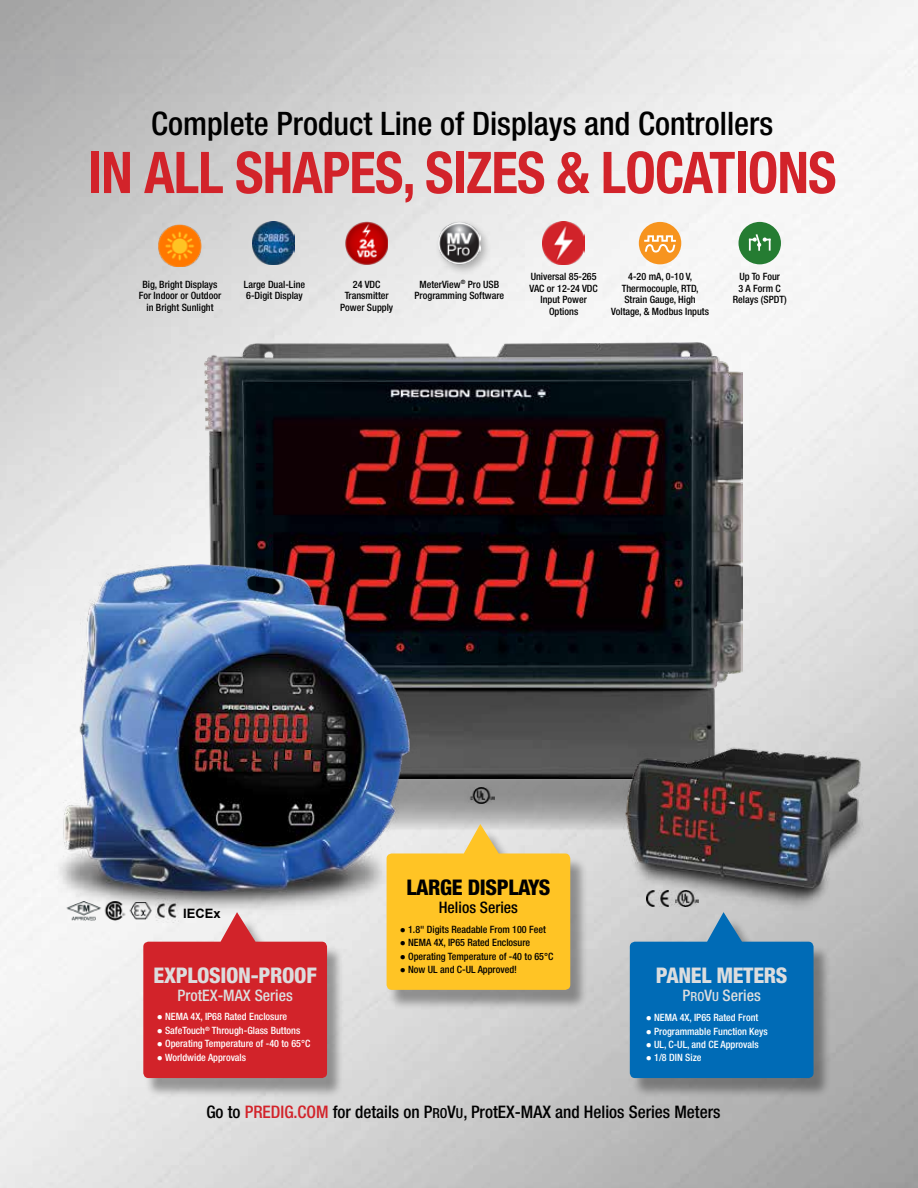
<style>
.page{position:relative;width:918px;height:1188px;background:#fff}
.page>*{position:absolute;margin:0;border:0;box-sizing:border-box;transform-origin:0 0}
.t1{font:700 condensed 57.6px "Helvetica Neue LT Std";letter-spacing:-.015em;color:#d2232a;scale:.95 1}
.t2{font:500 condensed 32.4px "Helvetica Neue LT Std";color:#000}
.t3{font:800 condensed 21.6px "Helvetica Neue LT Std";letter-spacing:-.015em;color:#dcddde}
.t4{font:800 condensed 21.6px "Helvetica Neue LT Std";letter-spacing:-.015em;color:#000}
.t5{font:500 condensed 17.25px "Helvetica Neue LT Std";color:#000}
.t6{font:500 condensed 15.9px "Helvetica Neue LT Std";color:#dcddde}
.t7{font:500 condensed 15.9px "Helvetica Neue LT Std";color:#000}
.t8{font:700 12.9px "Arial";color:#000}
.t9{font:500 condensed 10.05px/11.6px "Helvetica Neue LT Std";color:#000;text-align:center}
.t10{font:500 condensed 10.05px "Helvetica Neue LT Std";color:#fff}
.s1{font-family:"Arial Narrow";font-weight:400;font-stretch:normal}
.s2{font-family:"Helvetica Neue LT Std Md Cn SC800";font-weight:400;font-stretch:normal}
.s3{font-family:"Helvetica Neue LT Std Md Cn SC800";font-weight:400;font-stretch:normal;font-size:12.6px}
.s4{color:#d2232a}
.s5{font-family:"Helvetica Neue LT Std Md Cn SC800";font-weight:400;font-stretch:normal;font-size:13.8px}
</style>
<div class="page">
<img style="left:0;top:0;width:918px;height:1188px">
<svg style="left:420px;top:779px;width:177px;height:52px;background:#9f9f9f"></svg>
<img style="left:205px;top:343px;width:537px;height:436px">
<img style="left:55px;top:564px;width:365px;height:370px">
<img style="left:597px;top:725px;width:266px;height:185px">
<div style="left:631px;top:917px;width:200px;height:181px;background:#000;opacity:.35"></div>
<svg style="left:630px;top:912px;width:184px;height:166px;background:#2079b8"></svg>
<div style="left:387px;top:829px;width:201px;height:181px;background:#000;opacity:.35"></div>
<svg style="left:387px;top:824px;width:183px;height:166px;background:#fac843"></svg>
<img style="left:64px;top:898px;width:89px;height:25px">
<img style="left:156px;top:898px;width:22px;height:14px">
<img style="left:646px;top:891px;width:52px;height:16px">
<img style="left:467px;top:787px;width:27px;height:16px">
<img style="left:159px;top:224px;width:42px;height:43px">
<img style="left:346px;top:222px;width:42px;height:42px">
<img style="left:252px;top:222px;width:43px;height:42px">
<div style="left:435px;top:219px;width:57px;height:57px;background:#000;opacity:.3"></div>
<img style="left:439px;top:222px;width:41px;height:42px">
<div style="left:739px;top:222px;width:42px;height:42px;background:#257c32;border-radius:50%"></div>
<svg style="left:749px;top:234px;width:22px;height:17px"></svg>
<div style="left:639px;top:222px;width:42px;height:42px;background:#f7941e;border-radius:50%"></div>
<svg style="left:644px;top:235px;width:32px;height:18px"></svg>
<img style="left:542px;top:222px;width:43px;height:43px">
<div style="left:144px;top:917px;width:201px;height:181px;background:#000;opacity:.35"></div>
<svg style="left:143px;top:912px;width:184px;height:166px;background:#d64349"></svg>
<h2 class="t2" style="left:151px;top:105px;width:623px">Complete Product Line of Displays and Controllers</h2>
<h1 class="t1" style="left:88px;top:138px;width:789px">IN ALL SHAPES, SIZES &amp; LOCATIONS</h1>
<p class="t9" style="left:530px;top:271px;width:70px">Universal 85-265<br>VAC or 12-24 VDC<br>Input Power<br>Options</p>
<p class="t9" style="left:244px;top:278px;width:63px;text-align:left">Large Dual-Line<br>6-Digit Display</p>
<p class="t9" style="left:415px;top:278px;width:91px">MeterView<sup>®</sup> Pro USB<br>Programming Software</p>
<p class="t9" style="left:733px;top:271px;width:55px">Up To Four<br>3 A Form C<br>Relays (SPDT)</p>
<p class="t9" style="left:611px;top:271px;width:99px">4-20 mA, 0-10 V,<br>Thermocouple, RTD,<br>Strain Gauge, High<br>Voltage, &amp; Modbus Inputs</p>
<p class="t9" style="left:139px;top:278px;width:84px">Big, Bright Displays<br>For Indoor or Outdoor in Bright Sunlight</p>
<p class="t9" style="left:340px;top:278px;width:55px">24 VDC<br>Transmitter<br>Power Supply</p>
<p class="t8" style="left:183px;top:904px;width:39px">IECEx</p>
<h3 class="t3" style="left:154px;top:962px;width:165px">EXPLOSION-PROOF</h3>
<h3 class="t6" style="left:178px;top:986px;width:117px">ProtEX-MAX Series</h3>
<p class="t10" style="left:157px;top:1011px;width:132px"><span class="s1">●</span> NEMA 4X, IP68 Rated Enclosure</p>
<p class="t10" style="left:157px;top:1024px;width:145px"><span class="s1">●</span> SafeTouch<sup>®</sup> Through-Glass Buttons</p>
<p class="t10" style="left:157px;top:1038px;width:155px"><span class="s1">●</span> Operating Temperature of -40 to 65°C</p>
<p class="t10" style="left:157px;top:1051px;width:91px"><span class="s1">●</span> Worldwide Approvals</p>
<h3 class="t4" style="left:406px;top:874px;width:146px">LARGE DISPLAYS</h3>
<h3 class="t7" style="left:439px;top:897px;width:81px">Helios Series</h3>
<p class="t9" style="left:400px;top:923px;width:148px"><span class="s1">●</span> 1.8" Digits Readable From 100 Feet</p>
<p class="t9" style="left:400px;top:937px;width:132px"><span class="s1">●</span> NEMA 4X, IP65 Rated Enclosure</p>
<p class="t9" style="left:400px;top:950px;width:155px"><span class="s1">●</span> Operating Temperature of -40 to 65°C</p>
<p class="t9" style="left:400px;top:964px;width:119px"><span class="s1">●</span> Now UL and C-UL Approved!</p>
<h3 class="t3" style="left:656px;top:962px;width:133px">PANEL METERS</h3>
<h3 class="t6" style="left:683px;top:986px;width:80px"><span class="s2">P</span><span class="s3">RO</span><span class="s2">V</span><span class="s3">U</span> Series</h3>
<p class="t10" style="left:646px;top:1012px;width:114px"><span class="s1">●</span> NEMA 4X, IP65 Rated Front</p>
<p class="t10" style="left:646px;top:1025px;width:124px"><span class="s1">●</span> Programmable Function Keys</p>
<p class="t10" style="left:646px;top:1039px;width:114px"><span class="s1">●</span> UL, C-UL, and CE Approvals</p>
<p class="t10" style="left:646px;top:1052px;width:57px"><span class="s1">●</span> 1/8 DIN Size</p>
<h3 class="t5" style="left:206px;top:1102px;width:516px">Go to <span class="s4">PREDIG.COM</span> for details on <span class="s2">P</span><span class="s5">RO</span><span class="s2">V</span><span class="s5">U</span>, ProtEX-MAX and Helios Series Meters</h3>
</div>
